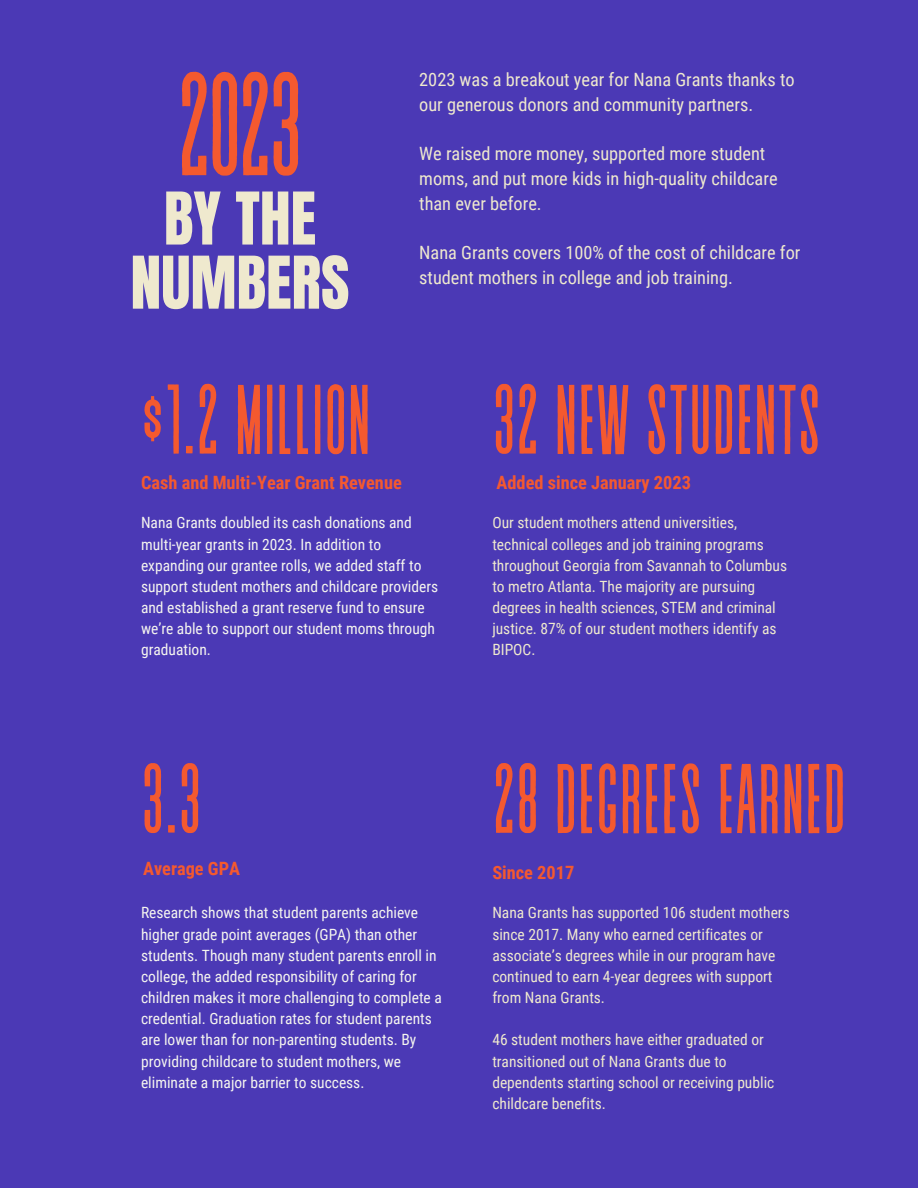
<style>
.page{position:relative;width:918px;height:1188px;background:#4b39b5}
.page>*{position:absolute;margin:0;border:0;box-sizing:border-box;transform-origin:0 0}
.t1{font:146.4px "Revive 80 Tall";color:#f4592f}
.t2{font:98.7px "Revive 80 Tall";color:#f4592f}
.t3{font:61.8px/64.2px "Anton";color:#efe9ce;text-align:center}
.t4{font:18.3px/24.8px "Roboto Condensed";color:#efe9ce}
.t5{font:700 18.3px "Roboto Condensed";color:#f4592f}
.t6{font:15.45px/21.1px "Roboto Condensed";color:#f5f5ef}
.t7{font:15.45px/21.1px "Roboto Condensed";color:#efe9ce}
</style>
<div class="page">
<p class="t1" style="left:177px;top:50px;width:128px">2023</p>
<p class="t3" style="left:131px;top:187px;width:220px">BY THE<br>NUMBERS</p>
<h4 class="t2" style="left:141px;top:369px;width:232px">$1.2 MILLION</h4>
<h1 class="t4" style="left:419px;top:67px;width:377px">2023 was a breakout year for Nana Grants thanks to our generous donors and community partners.</h1>
<h3 class="t4" style="left:419px;top:142px;width:360px">We raised more money, supported more student moms, and put more kids in high-quality childcare than ever before.</h3>
<h5 class="t4" style="left:419px;top:241px;width:383px">Nana Grants covers 100% of the cost of childcare for student mothers in college and job training.</h5>
<h2 class="t2" style="left:492px;top:369px;width:330px">32 NEWSTUDENTS</h2>
<p class="t5" style="left:141px;top:473px;width:262px">Cash and Multi-Year Grant Revenue</p>
<h2 class="t6" style="left:141px;top:513px;width:299px">Nana Grants doubled its cash donations and multi-year grants in 2023. In addition to expanding our grantee rolls, we added staff to support student mothers and childcare providers and established a grant reserve fund to ensure we’re able to support our student moms through graduation.</h2>
<h5 class="t5" style="left:497px;top:473px;width:196px">Added since January 2023</h5>
<h5 class="t7" style="left:492px;top:513px;width:296px">Our student mothers attend universities, technical colleges and job training programs throughout Georgia from Savannah to Columbus to metro Atlanta. The majority are pursuing degrees in health sciences, STEM and criminal justice. 87% of our student mothers identify as BIPOC.</h5>
<p class="t2" style="left:141px;top:748px;width:62px">3.3</p>
<h4 class="t2" style="left:492px;top:748px;width:355px">28 DEGREES EARNED</h4>
<h2 class="t5" style="left:143px;top:858px;width:98px">Average GPA</h2>
<h4 class="t6" style="left:141px;top:903px;width:302px">Research shows that student parents achieve higher grade point averages (GPA) than other students. Though many student parents enroll in college, the added responsibility of caring for children makes it more challenging to complete a credential. Graduation rates for student parents are lower than for non-parenting students. By providing childcare to student mothers, we eliminate a major barrier to success.</h4>
<h4 class="t5" style="left:492px;top:862px;width:84px">Since 2017</h4>
<p class="t7" style="left:492px;top:903px;width:299px">Nana Grants has supported 106 student mothers since 2017. Many who earned certificates or associate’s degrees while in our program have continued to earn 4-year degrees with support from Nana Grants.</p>
<h2 class="t7" style="left:492px;top:1030px;width:284px">46 student mothers have either graduated or transitioned out of Nana Grants due to dependents starting school or receiving public childcare benefits.</h2>
</div>
